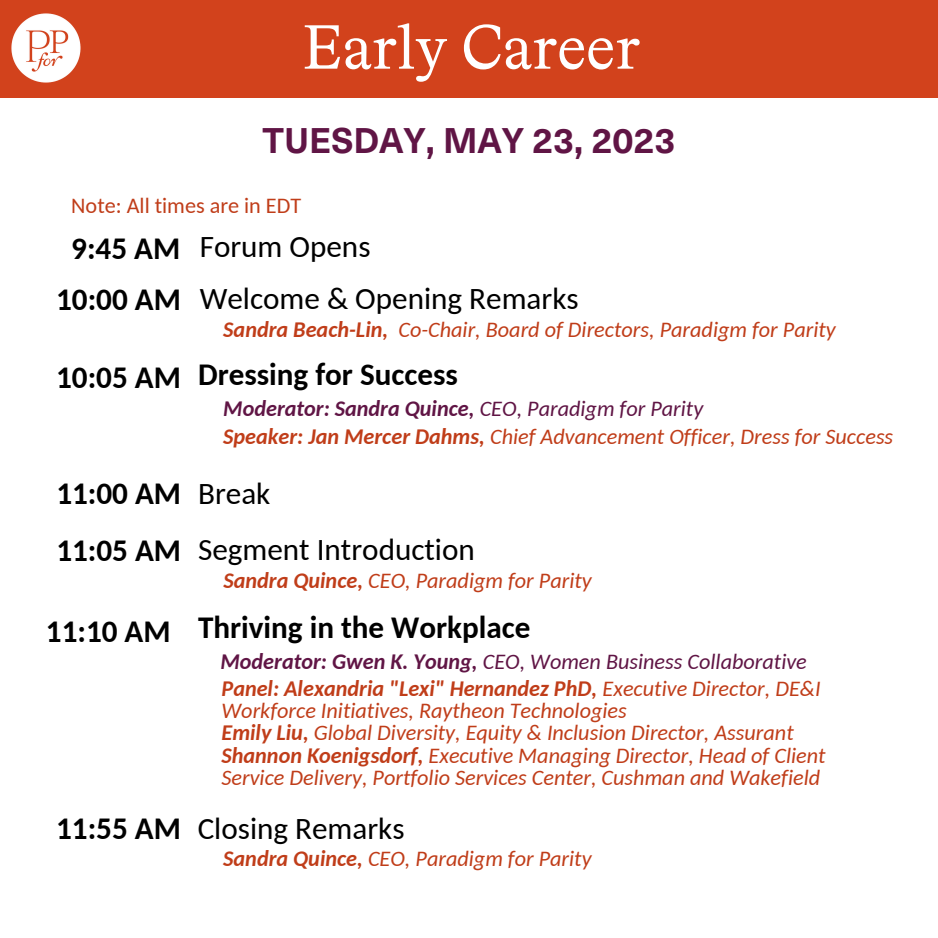
<style>
.page{position:relative;width:938px;height:938px;background:#fff}
.page>*{position:absolute;margin:0;border:0;box-sizing:border-box;transform-origin:0 0}
.t1{font:62.75px "Bradford LL";color:#fff}
.t2{font:700 35px "Neue Haas Unica Pro";color:#601545}
.t3{font:700 31.25px "Carlito";color:#000}
.t4{font:31.25px "Carlito";color:#000}
.t5{font:31px "Carlito";color:#000}
.t6{font:700 31px "Carlito";color:#000}
.t7{font:italic 22.25px/22.2px "Carlito";color:#c03d19}
.t8{font:italic 22.25px "Carlito";color:#601545}
.t9{font:italic 700 22.25px "Carlito";color:#601545}
.t10{font:22.25px "Carlito";color:#c03d19}
.s1{font-weight:700}
.s2{font-weight:400}
</style>
<div class="page">
<div style="left:0;top:0;width:937px;height:97px;background:#d2421c"></div>
<img style="left:11px;top:13px;width:70px;height:70px">
<p class="t1" style="left:302px;top:9px;width:339px">Early Career</p>
<p class="t2" style="left:262px;top:113px;width:414px">TUESDAY, MAY 23, 2023</p>
<p class="t10" style="left:71px;top:196px;width:231px">Note: All times are in EDT</p>
<p class="t3" style="left:71px;top:235px;width:110px">9:45 AM</p>
<p class="t4" style="left:200px;top:233px;width:172px">Forum Opens</p>
<p class="t3" style="left:56px;top:286px;width:126px">10:00 AM</p>
<p class="t5" style="left:200px;top:286px;width:380px">Welcome &amp; Opening Remarks</p>
<p class="t7" style="left:223px;top:320px;width:614px"><span class="s1">Sandra Beach-Lin,</span> Co-Chair, Board of Directors, Paradigm for Parity</p>
<p class="t3" style="left:56px;top:365px;width:126px">10:05 AM</p>
<p class="t6" style="left:198px;top:362px;width:261px">Dressing for Success</p>
<p class="t7" style="left:223px;top:427px;width:671px"><span class="s1">Speaker: Jan Mercer Dahms,</span> Chief Advancement Officer, Dress for Success</p>
<p class="t9" style="left:223px;top:399px;width:481px">Moderator: Sandra Quince, <span class="s2">CEO, Paradigm for Parity</span></p>
<p class="t3" style="left:56px;top:480px;width:126px">11:00 AM</p>
<p class="t4" style="left:198px;top:480px;width:74px">Break</p>
<p class="t3" style="left:56px;top:537px;width:126px">11:05 AM</p>
<p class="t5" style="left:198px;top:537px;width:278px">Segment Introduction</p>
<p class="t7" style="left:223px;top:571px;width:370px"><span class="s1">Sandra Quince,</span> CEO, Paradigm for Parity</p>
<p class="t3" style="left:46px;top:618px;width:126px">11:10 AM</p>
<p class="t6" style="left:198px;top:615px;width:334px">Thriving in the Workplace</p>
<p class="t7" style="left:221px;top:679px;width:600px"><span class="s1">Panel: Alexandria "Lexi" Hernandez PhD,</span> Executive Director, DE&amp;I<br>Workforce Initiatives, Raytheon Technologies</p>
<p class="t7" style="left:221px;top:723px;width:573px"><span class="s1">Emily Liu,</span> Global Diversity, Equity &amp; Inclusion Director, Assurant</p>
<p class="t7" style="left:221px;top:745px;width:605px"><span class="s1">Shannon Koenigsdorf,</span> Executive Managing Director, Head of Client<br>Service Delivery, Portfolio Services Center, Cushman and Wakefield</p>
<p class="t8" style="left:220px;top:652px;width:588px"><span class="s1">Moderator: Gwen K. Young,</span> CEO, Women Business Collaborative</p>
<p class="t3" style="left:56px;top:815px;width:126px">11:55 AM</p>
<p class="t5" style="left:198px;top:815px;width:208px">Closing Remarks</p>
<p class="t7" style="left:223px;top:849px;width:370px"><span class="s1">Sandra Quince,</span> CEO, Paradigm for Parity</p>
</div>
